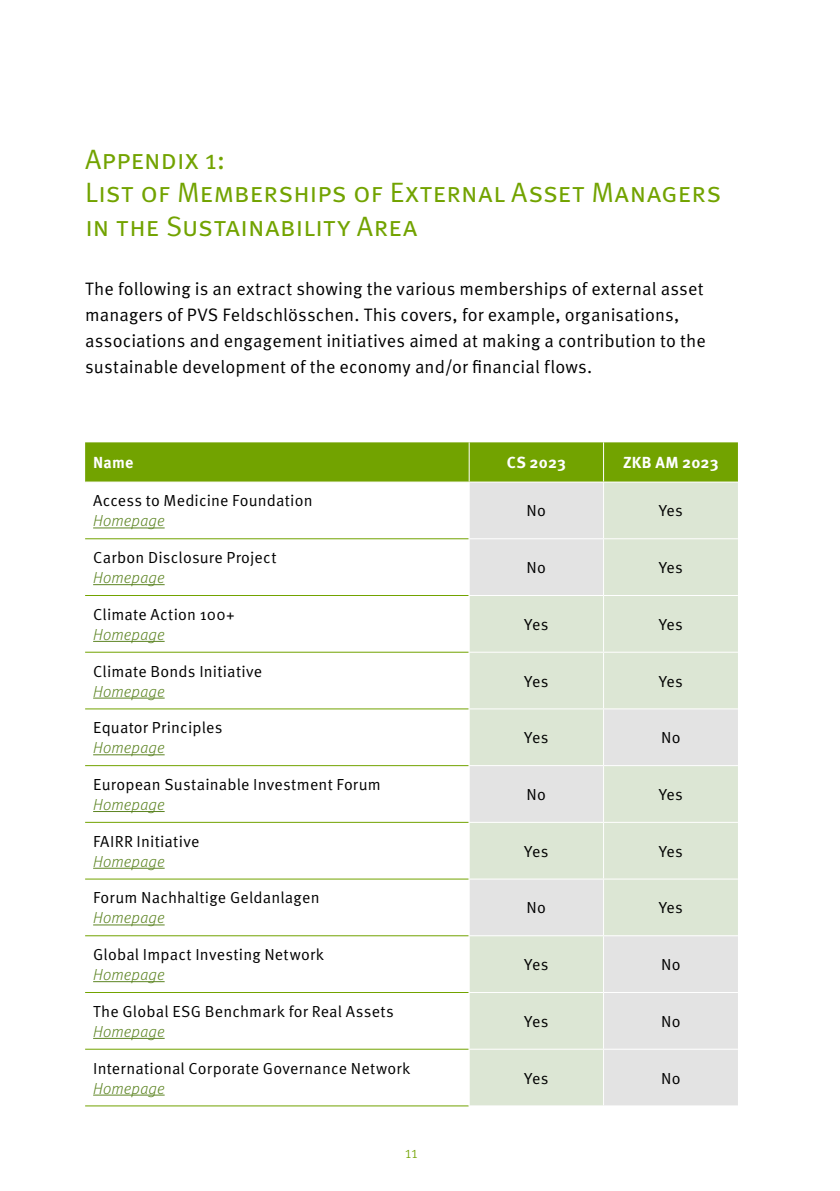
<style>
.page{position:relative;width:840px;height:1191px;background:#fff}
.page>*{position:absolute;margin:0;border:0;box-sizing:border-box;transform-origin:0 0}
.t1{font:28px/33.6px "Meta Pro Norm";letter-spacing:-.005em;color:#72a300}
.t2{font:18px/26px "Meta Pro Norm";letter-spacing:.005em;color:#000}
.t3{font:16px "Meta Pro Norm";letter-spacing:.015em;color:#000}
.t4{font:italic 300 16px "Meta Pro";letter-spacing:.01em;color:#5c8422}
.t5{font:700 16px "Meta Pro";letter-spacing:.01em;color:#fff}
.t6{font:300 16px "Meta Pro";color:#72a300}
</style>
<div class="page">
<div style="left:85px;top:442px;width:652px;height:39px;background:#72a300"></div>
<svg style="left:469px;top:482px;width:268px;height:623px;background:#dee5d9"></svg>
<hr style="left:85px;top:538px;width:383px;height:1px;background:#72a300">
<hr style="left:85px;top:595px;width:383px;height:1px;background:#72a300">
<hr style="left:85px;top:651px;width:383px;height:1px;background:#72a300">
<hr style="left:85px;top:708px;width:383px;height:1px;background:#72a300">
<hr style="left:85px;top:765px;width:383px;height:1px;background:#72a300">
<hr style="left:85px;top:822px;width:383px;height:1px;background:#72a300">
<hr style="left:85px;top:878px;width:383px;height:1px;background:#72a300">
<hr style="left:85px;top:935px;width:383px;height:1px;background:#72a300">
<hr style="left:85px;top:992px;width:383px;height:1px;background:#72a300">
<hr style="left:85px;top:1048px;width:383px;height:1px;background:#72a300">
<hr style="left:85px;top:1105px;width:383px;height:1px;background:#72a300">
<hr style="left:468px;top:442px;width:1px;height:39px;background:#fff">
<hr style="left:602px;top:442px;width:1px;height:39px;background:#fff">
<hr style="left:602px;top:482px;width:1px;height:56px;background:#fff">
<hr style="left:602px;top:539px;width:1px;height:56px;background:#fff">
<hr style="left:602px;top:596px;width:1px;height:55px;background:#fff">
<hr style="left:602px;top:652px;width:1px;height:56px;background:#fff">
<hr style="left:602px;top:709px;width:1px;height:56px;background:#fff">
<hr style="left:602px;top:766px;width:1px;height:56px;background:#fff">
<hr style="left:602px;top:823px;width:1px;height:55px;background:#fff">
<hr style="left:602px;top:879px;width:1px;height:56px;background:#fff">
<hr style="left:602px;top:936px;width:1px;height:56px;background:#fff">
<hr style="left:602px;top:993px;width:1px;height:55px;background:#fff">
<hr style="left:602px;top:1049px;width:1px;height:56px;background:#fff">
<hr style="left:468px;top:538px;width:135px;height:1px;background:#fff">
<hr style="left:603px;top:538px;width:134px;height:1px;background:#fff">
<hr style="left:468px;top:595px;width:135px;height:1px;background:#fff">
<hr style="left:603px;top:595px;width:134px;height:1px;background:#fff">
<hr style="left:468px;top:651px;width:135px;height:1px;background:#fff">
<hr style="left:603px;top:651px;width:134px;height:1px;background:#fff">
<hr style="left:468px;top:708px;width:135px;height:1px;background:#fff">
<hr style="left:603px;top:708px;width:134px;height:1px;background:#fff">
<hr style="left:468px;top:765px;width:135px;height:1px;background:#fff">
<hr style="left:603px;top:765px;width:134px;height:1px;background:#fff">
<hr style="left:468px;top:822px;width:135px;height:1px;background:#fff">
<hr style="left:603px;top:822px;width:134px;height:1px;background:#fff">
<hr style="left:468px;top:878px;width:135px;height:1px;background:#fff">
<hr style="left:603px;top:878px;width:134px;height:1px;background:#fff">
<hr style="left:468px;top:935px;width:135px;height:1px;background:#fff">
<hr style="left:603px;top:935px;width:134px;height:1px;background:#fff">
<hr style="left:468px;top:992px;width:135px;height:1px;background:#fff">
<hr style="left:603px;top:992px;width:134px;height:1px;background:#fff">
<hr style="left:468px;top:1048px;width:135px;height:1px;background:#fff">
<hr style="left:603px;top:1048px;width:134px;height:1px;background:#fff">
<hr style="left:93px;top:527px;width:71px;height:1px;background:#5c8422">
<hr style="left:93px;top:584px;width:71px;height:1px;background:#5c8422">
<hr style="left:93px;top:641px;width:71px;height:1px;background:#5c8422">
<hr style="left:93px;top:697px;width:71px;height:1px;background:#5c8422">
<hr style="left:93px;top:754px;width:71px;height:1px;background:#5c8422">
<hr style="left:93px;top:811px;width:71px;height:1px;background:#5c8422">
<hr style="left:93px;top:868px;width:71px;height:1px;background:#5c8422">
<hr style="left:93px;top:924px;width:71px;height:1px;background:#5c8422">
<hr style="left:93px;top:981px;width:71px;height:1px;background:#5c8422">
<hr style="left:93px;top:1038px;width:71px;height:1px;background:#5c8422">
<hr style="left:93px;top:1094px;width:71px;height:1px;background:#5c8422">
<h1 class="t1" style="left:85px;top:140px;width:637px">Appendix 1:<br>List of Memberships of External Asset Managers in the Sustainability Area</h1>
<p class="t2" style="left:85px;top:275px;width:621px">The following is an extract showing the various memberships of external asset managers of PVS Feldschlösschen. This covers, for example, organisations, associations and engagement initiatives aimed at making a contribution to the sustainable development of the economy and/or financial flows.</p>
<p class="t5" style="left:93px;top:450px;width:42px">Name</p>
<p class="t5" style="left:506px;top:450px;width:60px">CS 2023</p>
<p class="t5" style="left:622px;top:450px;width:97px">ZKB AM 2023</p>
<p class="t3" style="left:93px;top:489px;width:221px">Access to Medicine Foundation</p>
<p class="t4" style="left:93px;top:509px;width:73px">Homepage</p>
<p class="t3" style="left:526px;top:499px;width:21px">No</p>
<p class="t3" style="left:658px;top:499px;width:26px">Yes</p>
<p class="t3" style="left:93px;top:545px;width:185px">Carbon Disclosure Project</p>
<p class="t4" style="left:93px;top:566px;width:73px">Homepage</p>
<p class="t3" style="left:93px;top:602px;width:143px">Climate Action 100+</p>
<p class="t4" style="left:93px;top:623px;width:73px">Homepage</p>
<p class="t3" style="left:93px;top:659px;width:170px">Climate Bonds Initiative</p>
<p class="t4" style="left:93px;top:679px;width:73px">Homepage</p>
<p class="t3" style="left:93px;top:715px;width:131px">Equator Principles</p>
<p class="t4" style="left:93px;top:736px;width:73px">Homepage</p>
<p class="t3" style="left:93px;top:772px;width:289px">European Sustainable Investment Forum</p>
<p class="t4" style="left:93px;top:793px;width:73px">Homepage</p>
<p class="t3" style="left:93px;top:829px;width:108px">FAIRR Initiative</p>
<p class="t4" style="left:93px;top:849px;width:73px">Homepage</p>
<p class="t3" style="left:93px;top:885px;width:228px">Forum Nachhaltige Geldanlagen</p>
<p class="t4" style="left:93px;top:906px;width:73px">Homepage</p>
<p class="t3" style="left:93px;top:942px;width:232px">Global Impact Investing Network</p>
<p class="t4" style="left:93px;top:963px;width:73px">Homepage</p>
<p class="t3" style="left:93px;top:999px;width:302px">The Global ESG Benchmark for Real Assets</p>
<p class="t4" style="left:93px;top:1019px;width:73px">Homepage</p>
<p class="t3" style="left:93px;top:1056px;width:319px">International Corporate Governance Network</p>
<p class="t4" style="left:93px;top:1076px;width:73px">Homepage</p>
<p class="t6" style="left:405px;top:1141px;width:14px">11</p>
<p class="t3" style="left:526px;top:555px;width:21px">No</p>
<p class="t3" style="left:658px;top:555px;width:26px">Yes</p>
<p class="t3" style="left:524px;top:612px;width:26px">Yes</p>
<p class="t3" style="left:658px;top:612px;width:26px">Yes</p>
<p class="t3" style="left:524px;top:669px;width:26px">Yes</p>
<p class="t3" style="left:658px;top:669px;width:26px">Yes</p>
<p class="t3" style="left:524px;top:725px;width:26px">Yes</p>
<p class="t3" style="left:660px;top:725px;width:21px">No</p>
<p class="t3" style="left:526px;top:782px;width:21px">No</p>
<p class="t3" style="left:658px;top:782px;width:26px">Yes</p>
<p class="t3" style="left:524px;top:839px;width:26px">Yes</p>
<p class="t3" style="left:658px;top:839px;width:26px">Yes</p>
<p class="t3" style="left:526px;top:895px;width:21px">No</p>
<p class="t3" style="left:658px;top:895px;width:26px">Yes</p>
<p class="t3" style="left:524px;top:952px;width:26px">Yes</p>
<p class="t3" style="left:660px;top:952px;width:21px">No</p>
<p class="t3" style="left:524px;top:1009px;width:26px">Yes</p>
<p class="t3" style="left:660px;top:1009px;width:21px">No</p>
<p class="t3" style="left:524px;top:1066px;width:26px">Yes</p>
<p class="t3" style="left:660px;top:1066px;width:21px">No</p>
</div>
